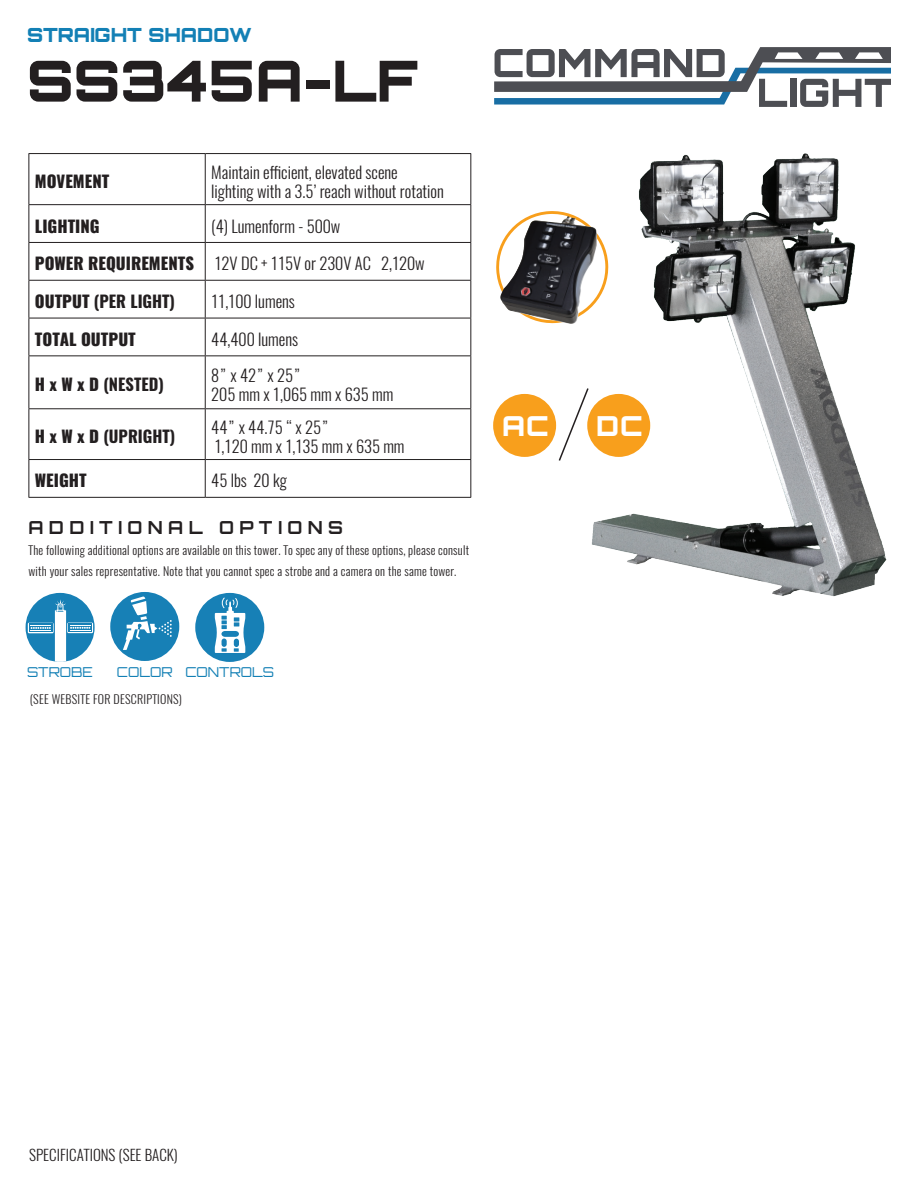
<style>
.page{position:relative;width:918px;height:1188px;background:#fff}
.page>*{position:absolute;margin:0;border:0;box-sizing:border-box;transform-origin:0 0}
.t1{font:900 56.7px "Orbitron";color:#231f20}
.t2{font:900 27.6px "Orbitron";color:#fff}
.t3{font:900 19.5px "Orbitron";color:#1380b5}
.t4{font:700 18px "Orbitron";letter-spacing:.3em;color:#231f20}
.t5{font:300 16.5px "Oswald";color:#231f20}
.chart_header{font:800 16.5px "Oswald";color:#231f20}
.chart_header-2{font:700 16.5px "Oswald";color:#231f20}
.chart_header-3{font:300 15px "Oswald";color:#231f20}
.chart_header-4{font:300 13.65px "Orbitron";color:#1380b5}
.t6{font:300 12px/21px "Oswald";letter-spacing:.02em;color:#231f20}
.s1{font-weight:800}
</style>
<div class="page">
<hr style="left:28px;top:153px;width:177px;height:1px;background:#231f20">
<hr style="left:28px;top:154px;width:1px;height:50px;background:#231f20">
<hr style="left:205px;top:153px;width:266px;height:1px;background:#231f20">
<hr style="left:205px;top:154px;width:1px;height:50px;background:#231f20">
<hr style="left:470px;top:154px;width:1px;height:50px;background:#231f20">
<hr style="left:28px;top:204px;width:177px;height:1px;background:#231f20">
<hr style="left:28px;top:205px;width:1px;height:37px;background:#231f20">
<hr style="left:205px;top:204px;width:266px;height:1px;background:#231f20">
<hr style="left:205px;top:205px;width:1px;height:37px;background:#231f20">
<hr style="left:470px;top:205px;width:1px;height:37px;background:#231f20">
<hr style="left:28px;top:242px;width:177px;height:1px;background:#231f20">
<hr style="left:28px;top:243px;width:1px;height:37px;background:#231f20">
<hr style="left:205px;top:242px;width:266px;height:1px;background:#231f20">
<hr style="left:205px;top:243px;width:1px;height:37px;background:#231f20">
<hr style="left:470px;top:243px;width:1px;height:37px;background:#231f20">
<hr style="left:28px;top:280px;width:177px;height:1px;background:#231f20">
<hr style="left:28px;top:281px;width:1px;height:37px;background:#231f20">
<hr style="left:205px;top:280px;width:266px;height:1px;background:#231f20">
<hr style="left:205px;top:281px;width:1px;height:37px;background:#231f20">
<hr style="left:470px;top:281px;width:1px;height:37px;background:#231f20">
<hr style="left:28px;top:318px;width:177px;height:1px;background:#231f20">
<hr style="left:28px;top:318px;width:1px;height:37px;background:#231f20">
<hr style="left:205px;top:318px;width:266px;height:1px;background:#231f20">
<hr style="left:205px;top:318px;width:1px;height:37px;background:#231f20">
<hr style="left:470px;top:318px;width:1px;height:37px;background:#231f20">
<hr style="left:28px;top:355px;width:177px;height:1px;background:#231f20">
<hr style="left:28px;top:356px;width:1px;height:52px;background:#231f20">
<hr style="left:205px;top:355px;width:266px;height:1px;background:#231f20">
<hr style="left:205px;top:356px;width:1px;height:52px;background:#231f20">
<hr style="left:470px;top:356px;width:1px;height:52px;background:#231f20">
<hr style="left:28px;top:408px;width:177px;height:1px;background:#231f20">
<hr style="left:28px;top:409px;width:1px;height:50px;background:#231f20">
<hr style="left:205px;top:408px;width:266px;height:1px;background:#231f20">
<hr style="left:205px;top:409px;width:1px;height:50px;background:#231f20">
<hr style="left:470px;top:409px;width:1px;height:50px;background:#231f20">
<hr style="left:28px;top:459px;width:177px;height:1px;background:#231f20">
<hr style="left:28px;top:460px;width:1px;height:37px;background:#231f20">
<hr style="left:205px;top:459px;width:266px;height:1px;background:#231f20">
<hr style="left:205px;top:460px;width:1px;height:37px;background:#231f20">
<hr style="left:470px;top:460px;width:1px;height:37px;background:#231f20">
<hr style="left:28px;top:497px;width:177px;height:1px;background:#231f20">
<hr style="left:205px;top:497px;width:266px;height:1px;background:#231f20">
<div style="left:493px;top:394px;width:63px;height:63px;background:#f89f1c;border-radius:50%"></div>
<svg style="left:494px;top:47px;width:397px;height:60px"></svg>
<img style="left:551px;top:153px;width:336px;height:444px">
<div style="left:587px;top:394px;width:63px;height:63px;background:#f89f1c;border-radius:50%"></div>
<svg style="left:557px;top:387px;width:33px;height:75px"></svg>
<svg style="left:496px;top:211px;width:112px;height:114px"></svg>
<img style="left:537px;top:219px;width:34px;height:4px">
<div style="left:195px;top:593px;width:69px;height:69px;background:#1780b6;border-radius:50%"></div>
<svg style="left:215px;top:597px;width:30px;height:56px"></svg>
<svg style="left:26px;top:593px;width:69px;height:69px"></svg>
<svg style="left:28px;top:623px;width:26px;height:10px"></svg>
<svg style="left:29px;top:624px;width:2px;height:8px"></svg>
<svg style="left:67px;top:623px;width:26px;height:10px"></svg>
<svg style="left:90px;top:624px;width:2px;height:8px"></svg>
<svg style="left:31px;top:599px;width:59px;height:63px"></svg>
<div style="left:110px;top:592px;width:69px;height:69px;background:#1780b6;border-radius:50%"></div>
<svg style="left:123px;top:596px;width:49px;height:54px"></svg>
<p class="t3" style="left:27px;top:23px;width:227px">STRAIGHT SHADOW</p>
<p class="t1" style="left:27px;top:46px;width:392px">SS345A-LF</p>
<p class="chart_header" style="left:35px;top:170px;width:76px">MOVEMENT</p>
<p class="t5" style="left:211px;top:161px;width:188px">Maintain efficient, elevated scene</p>
<p class="t5" style="left:211px;top:180px;width:234px">lighting with a 3.5’ reach without rotation</p>
<p class="chart_header" style="left:35px;top:214px;width:66px">LIGHTING</p>
<p class="t5" style="left:211px;top:215px;width:131px">(4) Lumenform - 500w</p>
<p class="chart_header" style="left:35px;top:252px;width:161px">POWER REQUIREMENTS</p>
<p class="t5" style="left:215px;top:253px;width:212px">12V DC + 115V or 230V AC 2,120w</p>
<p class="chart_header-2" style="left:35px;top:290px;width:142px"><span class="s1">OUTPUT</span> (PER LIGHT)</p>
<p class="t5" style="left:211px;top:290px;width:85px">11,100 lumens</p>
<p class="chart_header" style="left:35px;top:328px;width:102px">TOTAL OUTPUT</p>
<p class="t5" style="left:211px;top:328px;width:88px">44,400 lumens</p>
<p class="chart_header-2" style="left:35px;top:373px;width:130px"><span class="s1">H x W x D</span> (NESTED)</p>
<p class="t5" style="left:211px;top:364px;width:91px">8” x 42” x 25”</p>
<p class="t5" style="left:211px;top:383px;width:184px">205 mm x 1,065 mm x 635 mm</p>
<p class="chart_header-2" style="left:35px;top:425px;width:142px"><span class="s1">H x W x D</span> (UPRIGHT)</p>
<p class="t5" style="left:211px;top:416px;width:119px">44” x 44.75 “ x 25”</p>
<p class="t5" style="left:215px;top:435px;width:192px">1,120 mm x 1,135 mm x 635 mm</p>
<p class="chart_header" style="left:35px;top:469px;width:53px">WEIGHT</p>
<p class="t5" style="left:211px;top:470px;width:77px">45 lbs 20 kg</p>
<p class="t4" style="left:28px;top:516px;width:316px">ADDITIONAL OPTIONS</p>
<p class="t6" style="left:28px;top:540px;width:442px">The following additional options are available on this tower. To spec any of these options, please consult with your sales representative. Note that you cannot spec a strobe and a camera on the same tower.</p>
<p class="t2" style="left:502px;top:409px;width:48px">AC</p>
<p class="chart_header-4" style="left:27px;top:663px;width:68px">STROBE</p>
<p class="chart_header-4" style="left:117px;top:664px;width:57px">COLOR</p>
<p class="chart_header-4" style="left:185px;top:664px;width:90px">CONTROLS</p>
<p class="t6" style="left:30px;top:689px;width:154px">(SEE WEBSITE FOR DESCRIPTIONS)</p>
<p class="t2" style="left:596px;top:409px;width:48px">DC</p>
<p class="chart_header-3" style="left:29px;top:1145px;width:150px">SPECIFICATIONS (SEE BACK)</p>
</div>
